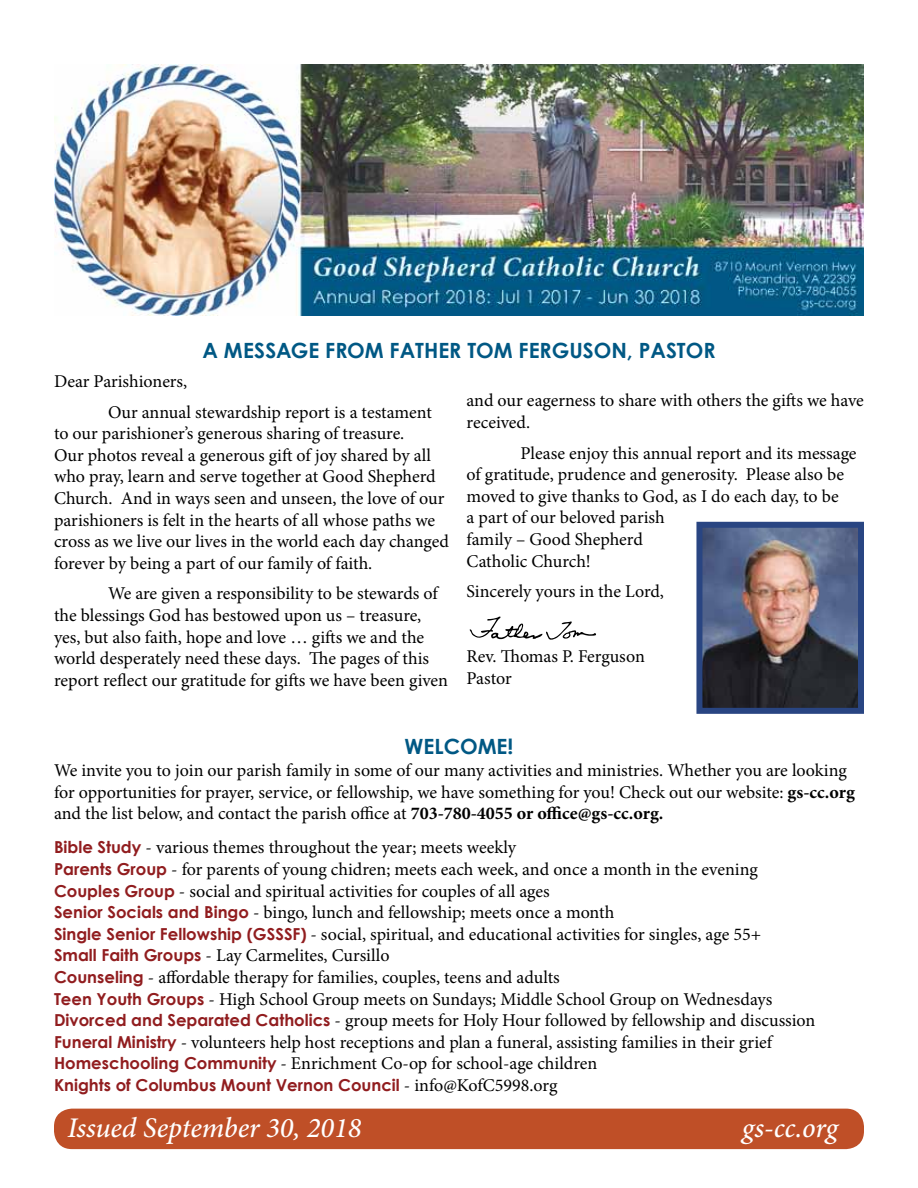
<style>
.page{position:relative;width:918px;height:1188px;background:#fff}
.page>*{position:absolute;margin:0;border:0;box-sizing:border-box;transform-origin:0 0}
.t1{font:italic 500 28.5px "Minion Pro";letter-spacing:-.005em;color:#fff}
.t2{font:700 21px "Century Gothic";color:#005884}
.t3{font:18px/21.6px "Minion Pro";letter-spacing:-.005em;color:#000}
.t4{font:700 16.5px "Century Gothic";color:#911d1f}
.s1{font-weight:700}
.s2{font-family:"Century Gothic";font-weight:700;font-size:16.5px;color:#911d1f}
.s3{font-family:"Minion Pro";font-weight:400;font-size:18px;color:#000}
</style>
<div class="page">
<svg style="left:469px;top:616px;width:127px;height:24px"></svg>
<img style="left:54px;top:65px;width:810px;height:250px">
<img style="left:703px;top:529px;width:154px;height:178px">
<div style="left:696px;top:522px;width:168px;height:192px;border:6px solid #294582"></div>
<div style="left:54px;top:1109px;width:810px;height:40px;background:#bf4f27;border-radius:18px"></div>
<p class="t2" style="left:202px;top:335px;width:281px">A Message FROM Father Tom</p>
<p class="t2" style="left:519px;top:335px;width:183px">Ferguso n, Pastor</p>
<p class="t3" style="left:108px;top:366px;width:325px;line-height:30.6px;text-indent:-54px">Dear Parishioners,<br>Our annual stewardship report is a testament</p>
<p class="t3" style="left:54px;top:423px;width:397px">to our parishioner’s generous sharing of treasure.<br>Our photos reveal a generous gift of joy shared by all who pray, learn and serve together at Good Shepherd Church. And in ways seen and unseen, the love of our parishioners is felt in the hearts of all whose paths we cross as we live our lives in the world each day changed forever by being a part of our family of faith.</p>
<p class="t3" style="left:54px;top:583px;width:396px;text-indent:54px">We are given a responsibility to be stewards of the blessings God has bestowed upon us – treasure, yes, but also faith, hope and love … gifts we and the world desperately need these days. The pages of this report reflect our gratitude for gifts we have been given</p>
<p class="t3" style="left:467px;top:390px;width:399px">and our eagerness to share with others the gifts we have received.</p>
<p class="t3" style="left:467px;top:442px;width:392px;text-indent:54px">Please enjoy this annual report and its message of gratitude, prudence and generosity. Please also be moved to give thanks to God, as I do each day, to be<br>a part of our beloved parish<br>family – Good Shepherd<br>Catholic Church!</p>
<p class="t3" style="left:467px;top:581px;width:199px">Sincerely yours in the Lord,</p>
<p class="t3" style="left:467px;top:646px;width:180px">Rev. Thomas P. Ferguson<br>Pastor</p>
<p class="t2" style="left:405px;top:731px;width:110px">WELCOME!</p>
<p class="t3" style="left:54px;top:760px;width:802px">We invite you to join our parish family in some of our many activities and ministries. Whether you are looking for opportunities for prayer, service, or fellowship, we have something for you! Check out our website: <span class="s1">gs-cc.org </span>and the list below, and contact the parish office at <span class="s1">703-780-4055 or office@gs-cc.org.</span></p>
<p class="t3" style="left:54px;top:837px;width:705px"><span class="s2">Bible Study</span> - various themes throughout the year; meets weekly<br><span class="s2">Parents Group</span> - for parents of young chidren; meets each week, and once a month in the evening <span class="s2">Couples Group</span> - social and spiritual activities for couples of all ages<br><span class="s2">Senior Socials and Bingo</span> - bingo, lunch and fellowship; meets once a month</p>
<p class="t4" style="left:54px;top:921px;width:210px">Single Senior Fellowship (GSSS</p>
<p class="t3" style="left:54px;top:923px;width:763px;text-indent:239px"><span class="s2">F)</span> - social, spiritual, and educational activities for singles, age 55+<br><span class="s2">Small Faith Groups</span> - Lay Carmelites, Cursillo<br><span class="s2">Counseling</span> - affordable therapy for families, couples, teens and adults<br><span class="s2">Teen Youth Groups</span> - High School Group meets on Sundays; Middle School Group on Wednesdays <span class="s2">Divorced and Separated Catholics</span> - group meets for Holy Hour followed by fellowship and discussion <span class="s2">Funeral Ministry</span> - volunteers help host receptions and plan a funeral, assisting families in their grief<br><span class="s2">H omeschooling Community</span> - Enrichment Co-op for school-age children</p>
<p class="t4" style="left:54px;top:1072px;width:505px">Knights of Columbus Mount Vernon Council <span class="s3">- info@KofC5998.org</span></p>
<h1 class="t1" style="left:68px;top:1109px;width:296px">Issued September 30, 2018</h1>
<h1 class="t1" style="left:742px;top:1109px;width:97px">gs-cc.org</h1>
</div>
